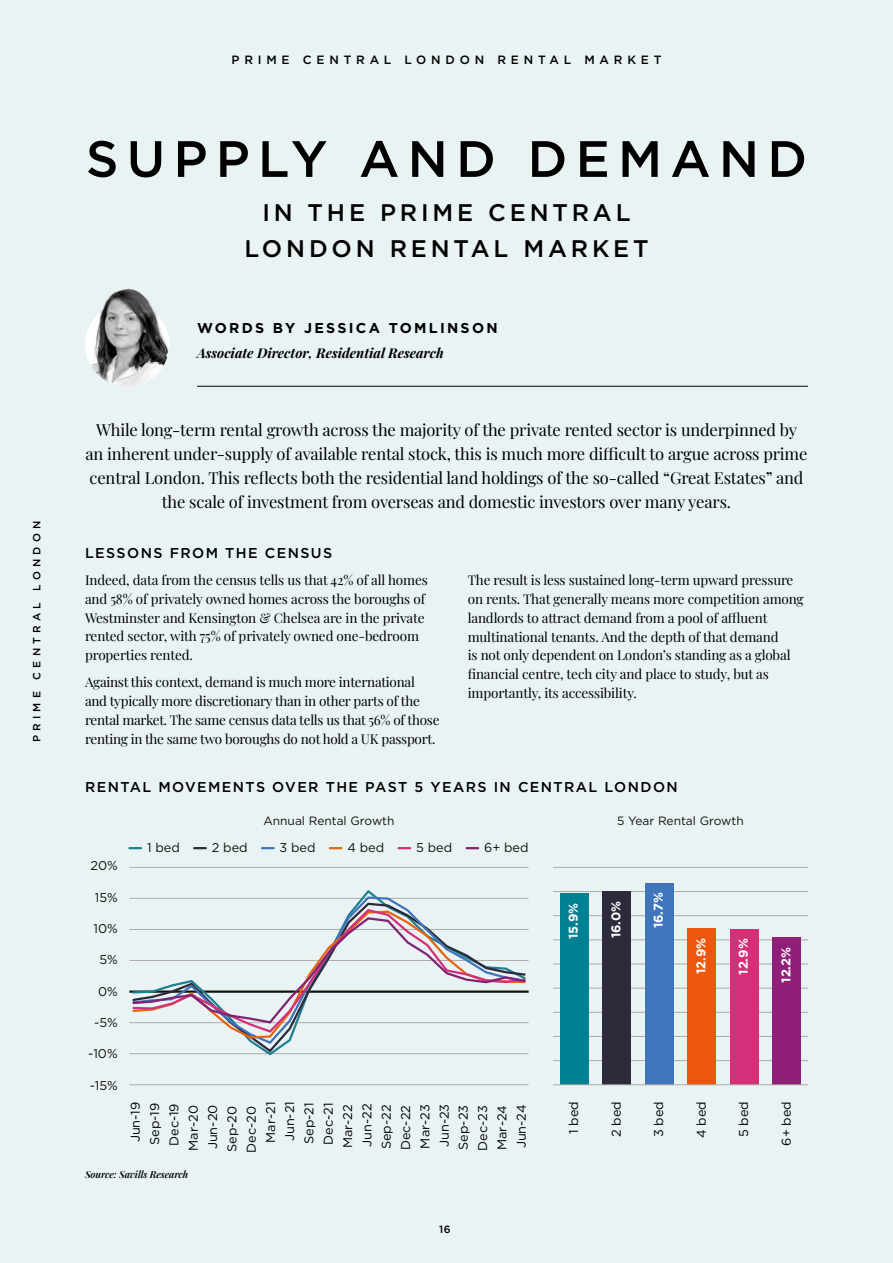
<style>
.page{position:relative;width:893px;height:1263px;background:#e9f3f4}
.page>*{position:absolute;margin:0;border:0;box-sizing:border-box;transform-origin:0 0}
.t1{font:500 51px "Gotham";letter-spacing:.16em;color:#000}
.t2{font:500 24px/36px "Gotham";letter-spacing:.16em;color:#000;text-align:center}
.t3{font:16.5px/24px "Playfair Display";letter-spacing:-.01em;color:#000;text-align:center}
.t4{font:500 14.25px "Gotham";letter-spacing:.1em;color:#000}
.t5{font:700 14.25px "Gotham";letter-spacing:.16em;color:#000}
.t6{font:13.5px/18.8px "Playfair Display";letter-spacing:-.01em;color:#000}
.t7{font:italic 700 13.5px "Playfair Display";color:#000}
.t8{font:12.75px "Gotham";color:#000}
.t9{font:12.75px "Gotham";color:#12110b}
.t10{font:700 12.75px "Gotham";color:#fff}
.t11{font:12px "Gotham";color:#12110b}
.t12{font:500 12px "Gotham";letter-spacing:.4em;color:#000}
.t13{font:500 10.5px "Gotham";letter-spacing:.4em;color:#000}
.t14{font:italic 9.75px "Playfair Display";letter-spacing:-.01em;color:#000}
</style>
<div class="page">
<hr style="left:129px;top:867px;width:400px;height:1px;background:#b0aaa9">
<hr style="left:129px;top:898px;width:400px;height:1px;background:#b0aaa9">
<hr style="left:129px;top:929px;width:400px;height:1px;background:#b0aaa9">
<hr style="left:129px;top:960px;width:400px;height:1px;background:#b0aaa9">
<hr style="left:129px;top:1022px;width:400px;height:1px;background:#b0aaa9">
<hr style="left:129px;top:1053px;width:400px;height:1px;background:#b0aaa9">
<hr style="left:129px;top:1084px;width:400px;height:1px;background:#b0aaa9">
<hr style="left:129px;top:990px;width:400px;height:3px;background:#12110b">
<svg style="left:130px;top:890px;width:398px;height:166px"></svg>
<svg style="left:130px;top:1045px;width:398px;height:9px"></svg>
<svg style="left:130px;top:895px;width:398px;height:150px"></svg>
<svg style="left:130px;top:1034px;width:398px;height:6px"></svg>
<svg style="left:130px;top:908px;width:398px;height:126px"></svg>
<svg style="left:130px;top:916px;width:398px;height:109px"></svg>
<hr style="left:553px;top:1060px;width:255px;height:1px;background:#b0aaa9">
<hr style="left:553px;top:1036px;width:255px;height:1px;background:#b0aaa9">
<hr style="left:553px;top:1012px;width:255px;height:1px;background:#b0aaa9">
<hr style="left:553px;top:988px;width:255px;height:1px;background:#b0aaa9">
<hr style="left:553px;top:964px;width:255px;height:1px;background:#b0aaa9">
<hr style="left:553px;top:939px;width:255px;height:1px;background:#b0aaa9">
<hr style="left:553px;top:915px;width:255px;height:1px;background:#b0aaa9">
<hr style="left:553px;top:891px;width:255px;height:1px;background:#b0aaa9">
<hr style="left:553px;top:867px;width:255px;height:1px;background:#b0aaa9">
<div style="left:560px;top:893px;width:28px;height:192px;background:#008193"></div>
<div style="left:603px;top:891px;width:28px;height:194px;background:#2d2a3b"></div>
<div style="left:645px;top:883px;width:28px;height:202px;background:#3f75ba"></div>
<div style="left:688px;top:929px;width:28px;height:156px;background:#ea570d"></div>
<div style="left:730px;top:929px;width:28px;height:156px;background:#d42f79"></div>
<div style="left:773px;top:937px;width:28px;height:148px;background:#901f77"></div>
<hr style="left:553px;top:1084px;width:255px;height:1px;background:#b0aaa9">
<svg style="left:467px;top:847px;width:11px;height:2px"></svg>
<svg style="left:399px;top:847px;width:11px;height:2px"></svg>
<svg style="left:330px;top:847px;width:11px;height:2px"></svg>
<svg style="left:262px;top:847px;width:12px;height:2px"></svg>
<svg style="left:194px;top:847px;width:12px;height:2px"></svg>
<svg style="left:129px;top:847px;width:12px;height:2px"></svg>
<hr style="left:197px;top:386px;width:611px;height:1px;background:#000">
<img style="left:85px;top:302px;width:84px;height:85px;border-radius:42px">
<img style="left:92px;top:288px;width:70px;height:61px">
<p class="t13" style="left:30px;top:742px;width:223px;rotate:-90deg">PRIME CENTRAL LONDON</p>
<p class="t12" style="left:232px;top:52px;width:431px">PRIME CENTRAL LONDON RENTAL MARKET</p>
<h1 class="t1" style="left:86px;top:125px;width:723px">SUPPLY AND DEMAND</h1>
<h2 class="t2" style="left:244px;top:195px;width:406px">IN THE PRIME CENTRAL<br>LONDON RENTAL MARKET</h2>
<p class="t5" style="left:197px;top:319px;width:302px">WORDS BY JESSICA TOMLINSON</p>
<p class="t7" style="left:197px;top:342px;width:248px">Associate Director, Residential Research</p>
<p class="t3" style="left:86px;top:417px;width:723px">While long-term rental growth across the majority of the private rented sector is underpinned by an inherent under-supply of available rental stock, this is much more difficult to argue across prime central London. This reflects both the residential land holdings of the so-called “Great Estates” and the scale of investment from overseas and domestic investors over many years.</p>
<p class="t4" style="left:85px;top:543px;width:249px">LESSONS FROM THE CENSUS</p>
<p class="t6" style="left:85px;top:570px;width:344px">Indeed, data from the census tells us that 42% of all homes and 58% of privately owned homes across the boroughs of Westminster and Kensington &amp; Chelsea are in the private rented sector, with 75% of privately owned one-bedroom properties rented.</p>
<p class="t6" style="left:85px;top:672px;width:356px">Against this context, demand is much more international and typically more discretionary than in other parts of the rental market. The same census data tells us that 56% of those renting in the same two boroughs do not hold a UK passport.</p>
<p class="t6" style="left:468px;top:570px;width:337px">The result is less sustained long-term upward pressure on rents. That generally means more competition among landlords to attract demand from a pool of affluent multinational tenants. And the depth of that demand<br>is not only dependent on London’s standing as a global financial centre, tech city and place to study, but as importantly, its accessibility.</p>
<p class="t4" style="left:85px;top:777px;width:594px">RENTAL MOVEMENTS OVER THE PAST 5 YEARS IN CENTRAL LONDON</p>
<p class="t11" style="left:263px;top:813px;width:133px">Annual Rental Growth</p>
<p class="t11" style="left:617px;top:813px;width:128px">5 Year Rental Growth</p>
<p class="t9" style="left:90px;top:858px;width:29px">20%</p>
<p class="t9" style="left:95px;top:889px;width:25px">15%</p>
<p class="t9" style="left:94px;top:920px;width:26px">10%</p>
<p class="t9" style="left:99px;top:952px;width:20px">5%</p>
<p class="t9" style="left:98px;top:983px;width:21px">0%</p>
<p class="t9" style="left:94px;top:1014px;width:25px">-5%</p>
<p class="t9" style="left:88px;top:1046px;width:31px">-10%</p>
<p class="t9" style="left:90px;top:1077px;width:30px">-15%</p>
<p class="t9" style="left:147px;top:840px;width:34px">1 bed</p>
<p class="t9" style="left:212px;top:840px;width:37px">2 bed</p>
<p class="t9" style="left:280px;top:840px;width:38px">3 bed</p>
<p class="t9" style="left:347px;top:840px;width:38px">4 bed</p>
<p class="t9" style="left:416px;top:840px;width:38px">5 bed</p>
<p class="t9" style="left:484px;top:840px;width:46px">6+ bed</p>
<p class="t8" style="left:127px;top:1142px;width:42px;rotate:-90deg">Jun-19</p>
<p class="t8" style="left:147px;top:1145px;width:44px;rotate:-90deg">Sep-19</p>
<p class="t8" style="left:166px;top:1146px;width:44px;rotate:-90deg">Dec-19</p>
<p class="t8" style="left:185px;top:1151px;width:47px;rotate:-90deg">Mar-20</p>
<p class="t8" style="left:204px;top:1149px;width:46px;rotate:-90deg">Jun-20</p>
<p class="t8" style="left:224px;top:1152px;width:48px;rotate:-90deg">Sep-20</p>
<p class="t8" style="left:243px;top:1153px;width:48px;rotate:-90deg">Dec-20</p>
<p class="t8" style="left:262px;top:1143px;width:42px;rotate:-90deg">Mar-21</p>
<p class="t8" style="left:282px;top:1141px;width:42px;rotate:-90deg">Jun-21</p>
<p class="t8" style="left:301px;top:1144px;width:43px;rotate:-90deg">Sep-21</p>
<p class="t8" style="left:320px;top:1145px;width:44px;rotate:-90deg">Dec-21</p>
<p class="t8" style="left:340px;top:1148px;width:46px;rotate:-90deg">Mar-22</p>
<p class="t8" style="left:359px;top:1147px;width:45px;rotate:-90deg">Jun-22</p>
<p class="t8" style="left:378px;top:1149px;width:46px;rotate:-90deg">Sep-22</p>
<p class="t8" style="left:397px;top:1150px;width:47px;rotate:-90deg">Dec-22</p>
<p class="t8" style="left:417px;top:1148px;width:46px;rotate:-90deg">Mar-23</p>
<p class="t8" style="left:436px;top:1147px;width:45px;rotate:-90deg">Jun-23</p>
<p class="t8" style="left:455px;top:1150px;width:46px;rotate:-90deg">Sep-23</p>
<p class="t8" style="left:475px;top:1151px;width:47px;rotate:-90deg">Dec-23</p>
<p class="t8" style="left:494px;top:1150px;width:46px;rotate:-90deg">Mar-24</p>
<p class="t8" style="left:513px;top:1148px;width:46px;rotate:-90deg">Jun-24</p>
<p class="t14" style="left:85px;top:1167px;width:105px">Source: Savills Research</p>
<p class="t13" style="left:439px;top:1223px;width:13px">16</p>
<p class="t10" style="left:565px;top:939px;width:38px;rotate:-90deg">15.9%</p>
<p class="t10" style="left:607px;top:938px;width:39px;rotate:-90deg">16.0%</p>
<p class="t10" style="left:650px;top:928px;width:38px;rotate:-90deg">16.7%</p>
<p class="t10" style="left:692px;top:974px;width:38px;rotate:-90deg">12.9%</p>
<p class="t10" style="left:735px;top:975px;width:38px;rotate:-90deg">12.9%</p>
<p class="t10" style="left:777px;top:983px;width:37px;rotate:-90deg">12.2%</p>
<p class="t8" style="left:566px;top:1134px;width:34px;rotate:-90deg">1 bed</p>
<p class="t8" style="left:608px;top:1137px;width:37px;rotate:-90deg">2 bed</p>
<p class="t8" style="left:650px;top:1137px;width:38px;rotate:-90deg">3 bed</p>
<p class="t8" style="left:693px;top:1138px;width:38px;rotate:-90deg">4 bed</p>
<p class="t8" style="left:735px;top:1137px;width:38px;rotate:-90deg">5 bed</p>
<p class="t8" style="left:778px;top:1146px;width:46px;rotate:-90deg">6+ bed</p>
</div>
